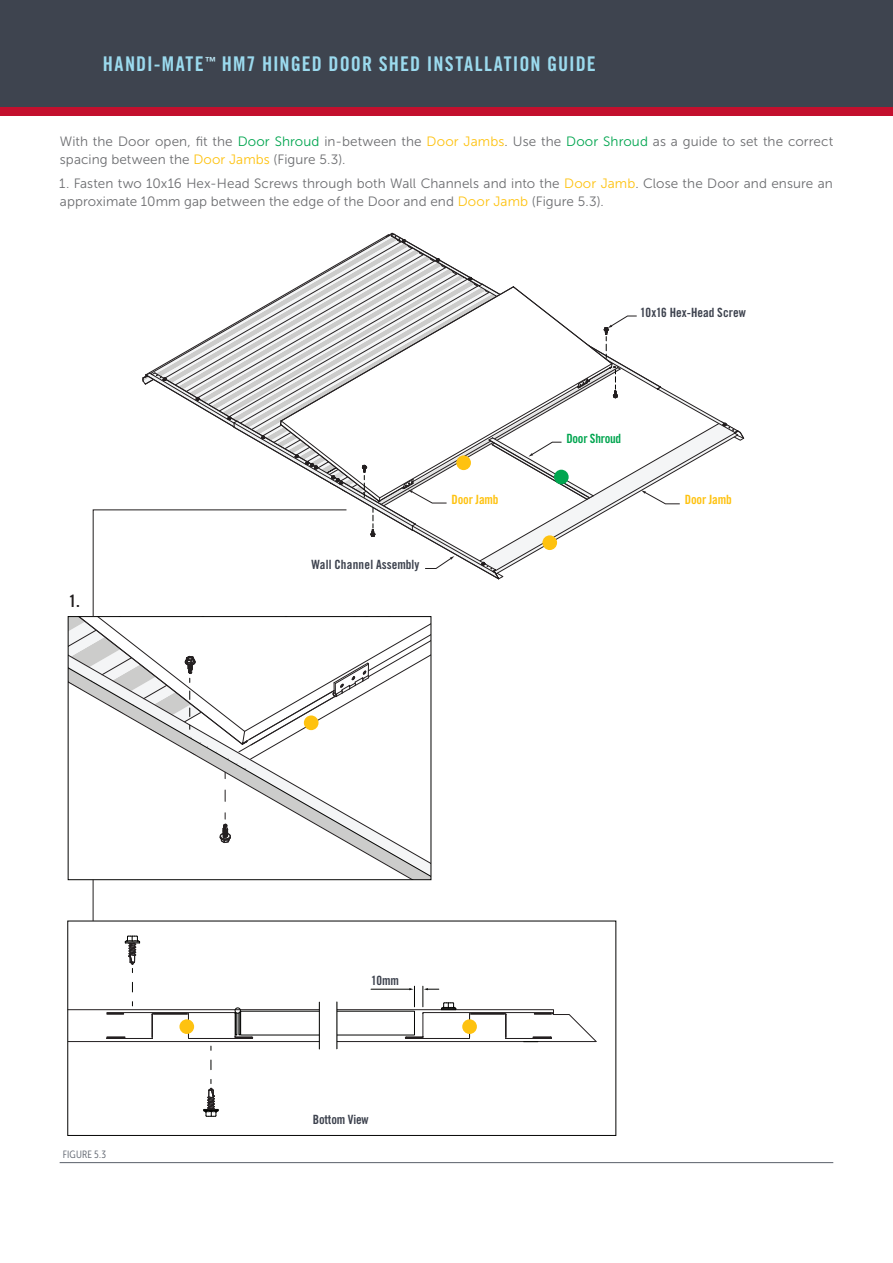
<style>
.page{position:relative;width:893px;height:1263px;background:#fff}
.page>*{position:absolute;margin:0;border:0;box-sizing:border-box;transform-origin:0 0}
.t1{font:20.25px "Trade Gothic LT Std Bd Cn 20";letter-spacing:.05em;color:#9bdaee}
.t2{font:16.95px "Trade Gothic LT Std Bd Cn 20";color:#231f20}
.t3{font:13.5px/18px "Museo Sans 300";letter-spacing:.01em;color:#6c6d70}
.t4{font:12.75px "Trade Gothic LT Std Bd Cn 20";color:#3d424e}
.t5{font:12.75px "Trade Gothic LT Std Bd Cn 20";letter-spacing:-.01em;color:#fec210}
.t6{font:12.75px "Trade Gothic LT Std Bd Cn 20";letter-spacing:-.02em;color:#00a54f}
.t7{font:10.5px "Museo Sans Cond 300";letter-spacing:.02em;color:#595f6a}
.s1{color:#00a54f}
.s2{color:#fec210}
</style>
<div class="page">
<div style="left:0;top:0;width:893px;height:107px;background:#3e444f"></div>
<div style="left:0;top:107px;width:893px;height:9px;background:#c3102e"></div>
<svg style="left:67px;top:935px;width:530px;height:182px"></svg>
<div style="left:68px;top:921px;width:548px;height:215px;border:1px solid #050504"></div>
<svg style="left:68px;top:232px;width:677px;height:643px"></svg>
<hr style="left:93px;top:879px;width:1px;height:42px;background:#211e1e">
<hr style="left:60px;top:1162px;width:773px;height:1px;background:#595f6a">
<div style="left:179px;top:1019px;width:15px;height:15px;background:#fec210;border-radius:50%"></div>
<div style="left:554px;top:470px;width:15px;height:14px;background:#00a54f;border-radius:50%"></div>
<div style="left:456px;top:455px;width:15px;height:15px;background:#fec210;border-radius:50%"></div>
<div style="left:542px;top:535px;width:15px;height:15px;background:#fec210;border-radius:50%"></div>
<div style="left:462px;top:1019px;width:15px;height:15px;background:#fec210;border-radius:50%"></div>
<div style="left:304px;top:715px;width:14px;height:15px;background:#fec210;border-radius:50%"></div>
<h1 class="t1" style="left:103px;top:51px;width:494px">HANDI-MATE<sup>™</sup> HM7 HINGED DOOR SHED INSTALLATION GUIDE</h1>
<p class="t3" style="left:60px;top:133px;width:775px">With the Door open, fit the <span class="s1">Door Shroud</span> in-between the <span class="s2">Door Jambs</span>. Use the <span class="s1">Door Shroud</span> as a guide to set the correct spacing between the <span class="s2">Door Jambs</span> (Figure 5.3).</p>
<p class="t3" style="left:59px;top:175px;width:775px">1. Fasten two 10x16 Hex-Head Screws through both Wall Channels and into the <span class="s2">Door Jamb</span>. Close the Door and ensure an approximate 10mm gap between the edge of the Door and end <span class="s2">Door Jamb</span> (Figure 5.3).</p>
<p class="t4" style="left:640px;top:305px;width:108px">10x16 Hex-Head Screw</p>
<p class="t6" style="left:566px;top:431px;width:56px">Door Shroud</p>
<p class="t2" style="left:69px;top:591px;width:13px">1.</p>
<p class="t7" style="left:63px;top:1148px;width:45px">FIGURE 5.3</p>
<p class="t4" style="left:311px;top:557px;width:109px">Wall Channel Assembly</p>
<p class="t5" style="left:452px;top:491px;width:48px">Door Jamb</p>
<p class="t5" style="left:685px;top:492px;width:48px">Door Jamb</p>
<p class="t4" style="left:371px;top:972px;width:29px">10mm</p>
<p class="t4" style="left:313px;top:1111px;width:57px">Bottom View</p>
</div>
